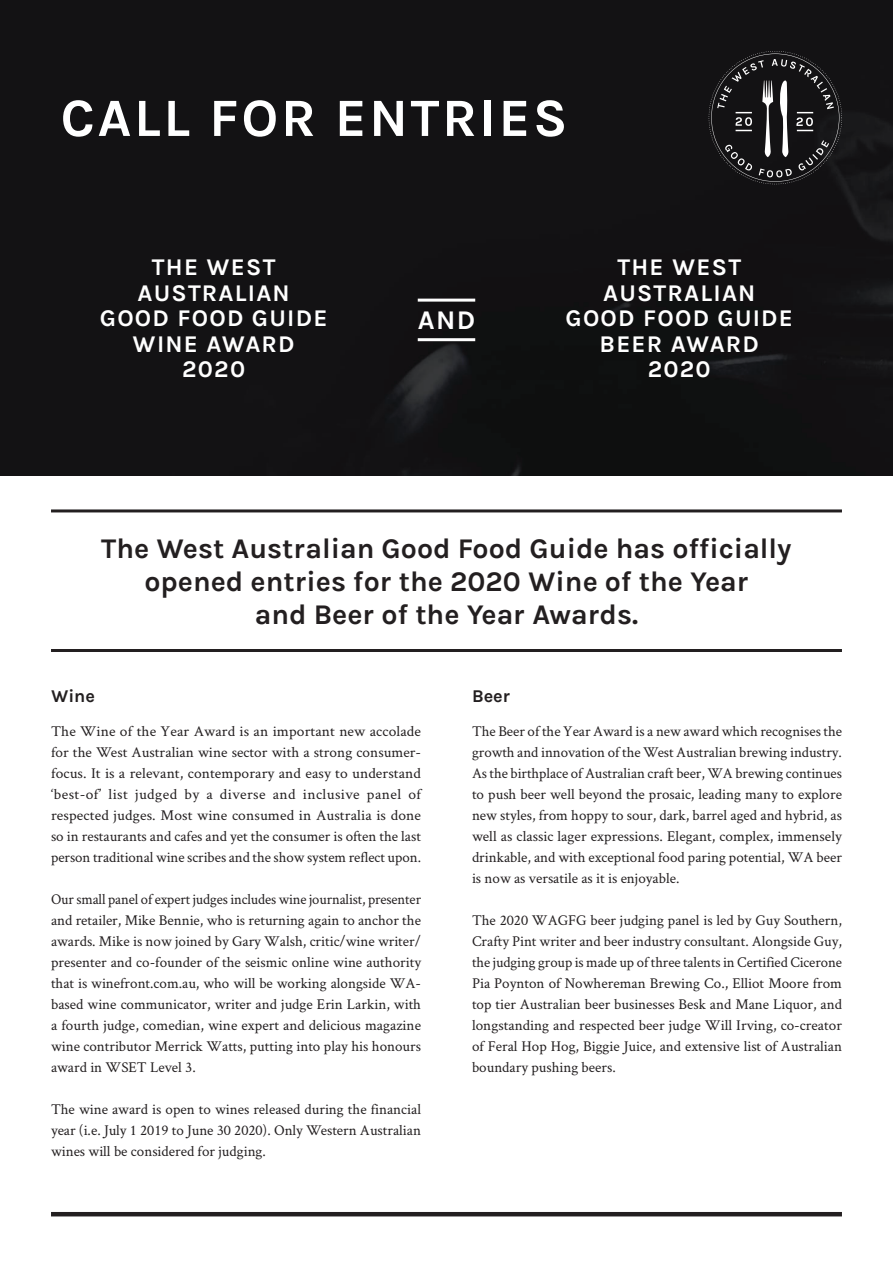
<style>
.page{position:relative;width:893px;height:1263px;background:#fff}
.page>*{position:absolute;margin:0;border:0;box-sizing:border-box;transform-origin:0 0}
.t1{font:700 54px "Karla";letter-spacing:.05em;color:#fff}
.t2{font:700 28.5px/33px "Karla";color:#231f20;text-align:center}
.t3{font:700 27px "Karla";color:#fff}
.t4{font:700 24px/25.5px "Karla";letter-spacing:.05em;color:#fff;text-align:center}
.t5{font:700 18px "Karla";color:#231f20}
.t6{font:15px/21px "Crimson Text";color:#231f20;text-align:justify}
</style>
<div class="page">
<hr style="left:51px;top:1212px;width:791px;height:4px;background:#231f20">
<div style="left:0;top:0;width:893px;height:476px;background:#131214"></div>
<svg style="left:709px;top:51px;width:133px;height:133px;background:#2a292b"></svg>
<hr style="left:418px;top:338px;width:57px;height:3px;background:#fff">
<hr style="left:418px;top:299px;width:57px;height:3px;background:#fff">
<hr style="left:51px;top:649px;width:791px;height:3px;background:#231f20">
<hr style="left:51px;top:509px;width:791px;height:3px;background:#231f20">
<h1 class="t1" style="left:61px;top:87px;width:508px">CALL FOR ENTRIES</h1>
<h3 class="t4" style="left:100px;top:255px;width:229px">THE WEST<br>AUSTRALIAN<br>GOOD FOOD GUIDE<br>WINE AWARD<br>2020</h3>
<h3 class="t4" style="left:566px;top:255px;width:229px">THE WEST<br>AUSTRALIAN<br>GOOD FOOD GUIDE<br>BEER AWARD<br>2020</h3>
<h3 class="t3" style="left:418px;top:304px;width:59px">AND</h3>
<h2 class="t2" style="left:101px;top:532px;width:692px">The West Australian Good Food Guide has officially opened entries for the 2020 Wine of the Year<br>and Beer of the Year Awards.</h2>
<p class="t5" style="left:51px;top:686px;width:46px">Wine</p>
<p class="t6" style="left:51px;top:720px;width:372px">The Wine of the Year Award is an important new accolade for the West Australian wine sector with a strong consumer&shy;focus. It is a relevant, contemporary and easy to understand ‘best-of’ list judged by a diverse and inclusive panel of respected judges. Most wine consumed in Australia is done so in restaurants and cafes and yet the consumer is often the last person traditional wine scribes and the show system reflect upon.</p>
<p class="t6" style="left:51px;top:888px;width:372px">Our small panel of expert judges includes wine journalist, presenter and retailer, Mike Bennie, who is returning again to anchor the awards. Mike is now joined by Gary Walsh, critic/wine writer/ presenter and co-founder of the seismic online wine authority that is winefront.com.au, who will be working alongside WA&shy;based wine communicator, writer and judge Erin Larkin, with a fourth judge, comedian, wine expert and delicious magazine wine contributor Merrick Watts, putting into play his honours award in WSET Level 3.</p>
<p class="t6" style="left:51px;top:1098px;width:372px">The wine award is open to wines released during the financial year (i.e. July 1 2019 to June 30 2020). Only Western Australian wines will be considered for judging.</p>
<p class="t5" style="left:472px;top:686px;width:40px">Beer</p>
<p class="t6" style="left:472px;top:720px;width:372px">The Beer of the Year Award is a new award which recognises the growth and innovation of the West Australian brewing industry.<br>As the birthplace of Australian craft beer, WA brewing continues to push beer well beyond the prosaic, leading many to explore new styles, from hoppy to sour, dark, barrel aged and hybrid, as well as classic lager expressions. Elegant, complex, immensely drinkable, and with exceptional food paring potential, WA beer is now as versatile as it is enjoyable.</p>
<p class="t6" style="left:472px;top:909px;width:371px">The 2020 WAGFG beer judging panel is led by Guy Southern, Crafty Pint writer and beer industry consultant. Alongside Guy, the judging group is made up of three talents in Certified Cicerone Pia Poynton of Nowhereman Brewing Co., Elliot Moore from top tier Australian beer businesses Besk and Mane Liquor, and longstanding and respected beer judge Will Irving, co-creator of Feral Hop Hog, Biggie Juice, and extensive list of Australian boundary pushing beers.</p>
</div>
